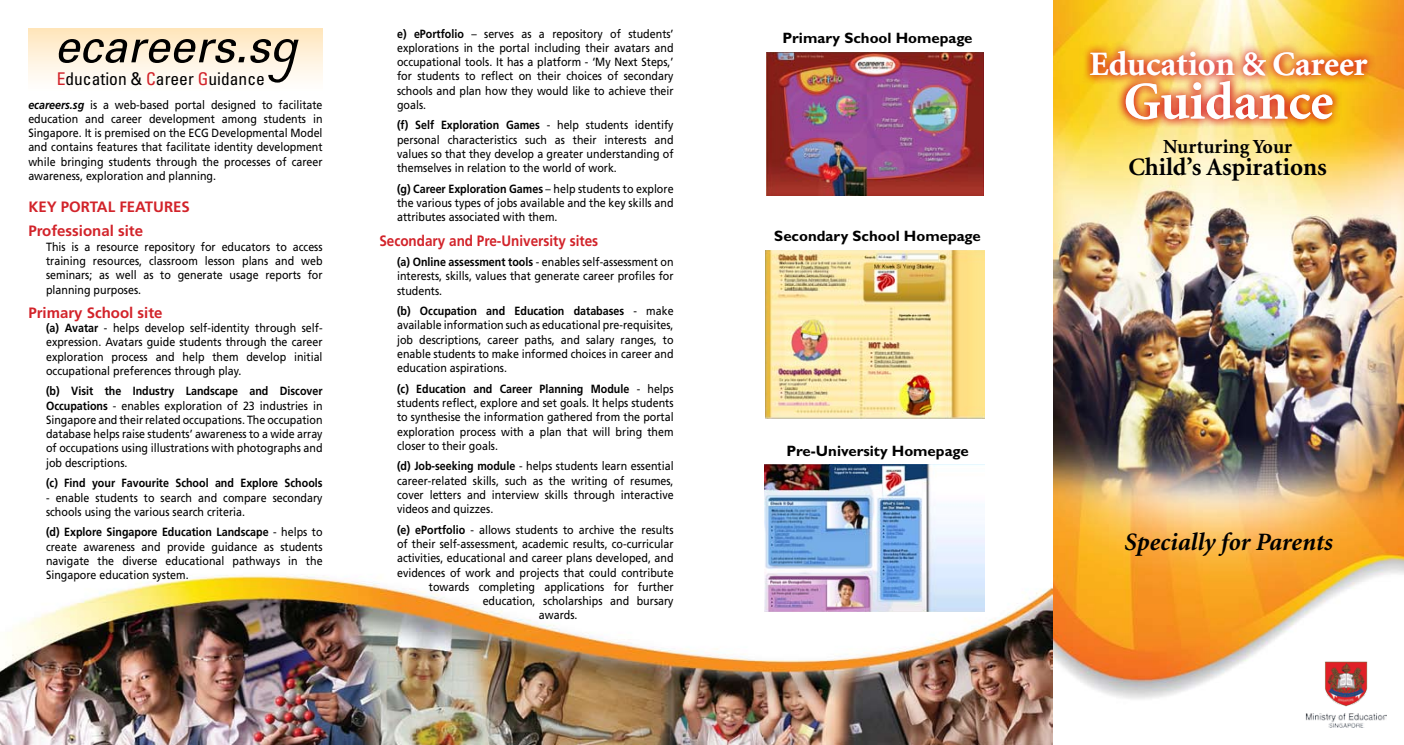
<style>
.page{position:relative;width:1404px;height:745px;background:#fff}
.page>*{position:absolute;margin:0;border:0;box-sizing:border-box;transform-origin:0 0}
.t1{font:700 53.12px "Minion";color:#fff}
.t2{font:700 34.12px "Minion";color:#fff}
.t3{font:italic 700 25px "Minion";color:#000}
.t4{font:700 25px "Minion";color:#000}
.t5{font:700 20px "Minion";color:#000}
.t6{font:condensed 17.5px "Univers";color:#000}
.t7{font:700 15px "Gill Sans";color:#000}
.t8{font:700 15px/24.2px "Frutiger";color:#d2232a}
.t9{font:700 15px "Frutiger";color:#d2232a;scale:.9 1}
.t10{font:11.88px/14.2px "Frutiger";color:#000;text-align:justify;scale:.9 1}
.t11{font:700 11.88px "Frutiger";color:#000;scale:.9 1}
.s1{color:#d2232a}
.s2{font-weight:700;font-style:italic}
.s3{font-weight:700}
</style>
<div class="page">
<div style="left:28px;top:28px;width:294px;height:65px;background:linear-gradient(to bottom,#ffe6bc,#fff)"></div>
<img style="left:1052px;top:0;width:351px;height:744px">
<img style="left:0;top:544px;width:1052px;height:200px">
<img style="left:766px;top:53px;width:217px;height:142px">
<img style="left:765px;top:250px;width:219px;height:168px">
<img style="left:764px;top:464px;width:220px;height:147px">
<img style="left:1305px;top:661px;width:80px;height:65px">
<svg style="left:1080px;top:41px;width:323px;height:110px;background:#f1a947"></svg>
<svg style="left:58px;top:39px;width:240px;height:44px"></svg>
<h3 class="t6" style="left:57px;top:67px;width:210px"><span class="s1">E</span>ducation &amp; <span class="s1">C</span>areer <span class="s1">G</span>uidance</h3>
<p class="t10" style="left:28px;top:97px;width:328px"><span class="s2">ecareers.sg</span> is a web-based portal designed to facilitate education and career development among students in Singapore. It is premised on the ECG Developmental Model and contains features that facilitate identity development while bringing students through the processes of career awareness, exploration and planning.</p>
<p class="t8" style="left:28px;top:194px;width:163px">Key Portal features<br>Professional site</p>
<p class="t10" style="left:46px;top:239px;width:309px">This is a resource repository for educators to access training resources, classroom lesson plans and web seminars; as well as to generate usage reports for planning purposes.</p>
<p class="t8" style="left:28px;top:300px;width:136px">Primary School site</p>
<p class="t10" style="left:46px;top:320px;width:309px"><span class="s3">(a) Avatar</span> - helps develop self-identity through self&shy;expression. Avatars guide students through the career exploration process and help them develop initial occupational preferences through play.</p>
<p class="t10" style="left:46px;top:384px;width:309px"><span class="s3">(b) Visit the Industry Landscape and Discover Occupations</span> - enables exploration of 23 industries in Singapore and their related occupations. The occupation database helps raise students’ awareness to a wide array of occupations using illustrations with photographs and job descriptions.</p>
<p class="t11" style="left:46px;top:476px;width:309px">(c) Find your Favourite School and Explore Schools</p>
<p class="t10" style="left:46px;top:490px;width:309px">- enable students to search and compare secondary schools using the various search criteria.</p>
<p class="t10" style="left:46px;top:524px;width:309px"><span class="s3">(d) Explore Singapore Education Landscape</span> - helps to create awareness and provide guidance as students navigate the diverse educational pathways in the Singapore education system.</p>
<p class="t10" style="left:397px;top:26px;width:309px"><span class="s3">e) ePortfolio</span> – serves as a repository of students’ explorations in the portal including their avatars and occupational tools. It has a platform - ‘My Next Steps,’ for students to reflect on their choices of secondary schools and plan how they would like to achieve their goals.</p>
<p class="t10" style="left:397px;top:118px;width:309px"><span class="s3">(f) Self Exploration Games</span> - help students identify personal characteristics such as their interests and values so that they develop a greater understanding of themselves in relation to the world of work.</p>
<p class="t10" style="left:397px;top:181px;width:309px"><span class="s3">(g) Career Exploration Games</span> – help students to explore the various types of jobs available and the key skills and attributes associated with them.</p>
<p class="t9" style="left:379px;top:231px;width:245px">Secondary and Pre-University sites</p>
<p class="t10" style="left:397px;top:254px;width:309px"><span class="s3">(a) Online assessment tools</span> - enables self-assessment on interests, skills, values that generate career profiles for students.</p>
<p class="t10" style="left:397px;top:303px;width:309px"><span class="s3">(b) Occupation and Education databases</span> - make available information such as educational pre-requisites, job descriptions, career paths, and salary ranges, to enable students to make informed choices in career and education aspirations.</p>
<p class="t10" style="left:397px;top:381px;width:309px"><span class="s3">(c) Education and Career Planning Module</span> - helps students reflect, explore and set goals. It helps students to synthesise the information gathered from the portal exploration process with a plan that will bring them closer to their goals.</p>
<p class="t10" style="left:397px;top:458px;width:309px"><span class="s3">(d) Job-seeking module</span> - helps students learn essential career-related skills, such as the writing of resumes, cover letters and interview skills through interactive videos and quizzes.</p>
<p class="t10" style="left:397px;top:522px;width:309px"><span class="s3">(e) ePortfolio</span> - allows students to archive the results</p>
<p class="t10" style="left:397px;top:536px;width:309px">of their self-assessment, academic results, co-curricular</p>
<p class="t10" style="left:397px;top:550px;width:309px">activities, educational and career plans developed, and</p>
<p class="t10" style="left:397px;top:564px;width:309px">evidences of work and projects that could contribute</p>
<p class="t10" style="left:429px;top:579px;width:273px">towards completing applications for further</p>
<p class="t10" style="left:482px;top:593px;width:213px">education, scholarships and bursary</p>
<p class="t10" style="left:539px;top:607px;width:44px">awards.</p>
<p class="t7" style="left:782px;top:29px;width:192px">Primary School Homepage</p>
<p class="t7" style="left:774px;top:226px;width:208px">Secondary School Homepage</p>
<p class="t7" style="left:786px;top:441px;width:184px">Pre-University Homepage</p>
<h2 class="t2" style="left:1089px;top:46px;width:279px">Education &amp; Career</h2>
<h1 class="t1" style="left:1123px;top:74px;width:211px">Guidance</h1>
<h3 class="t5" style="left:1163px;top:136px;width:130px">Nurturing Your</h3>
<h3 class="t4" style="left:1128px;top:154px;width:200px">Child’s Aspirations</h3>
<h3 class="t3" style="left:1123px;top:529px;width:210px">Specially for Parents</h3>
</div>
